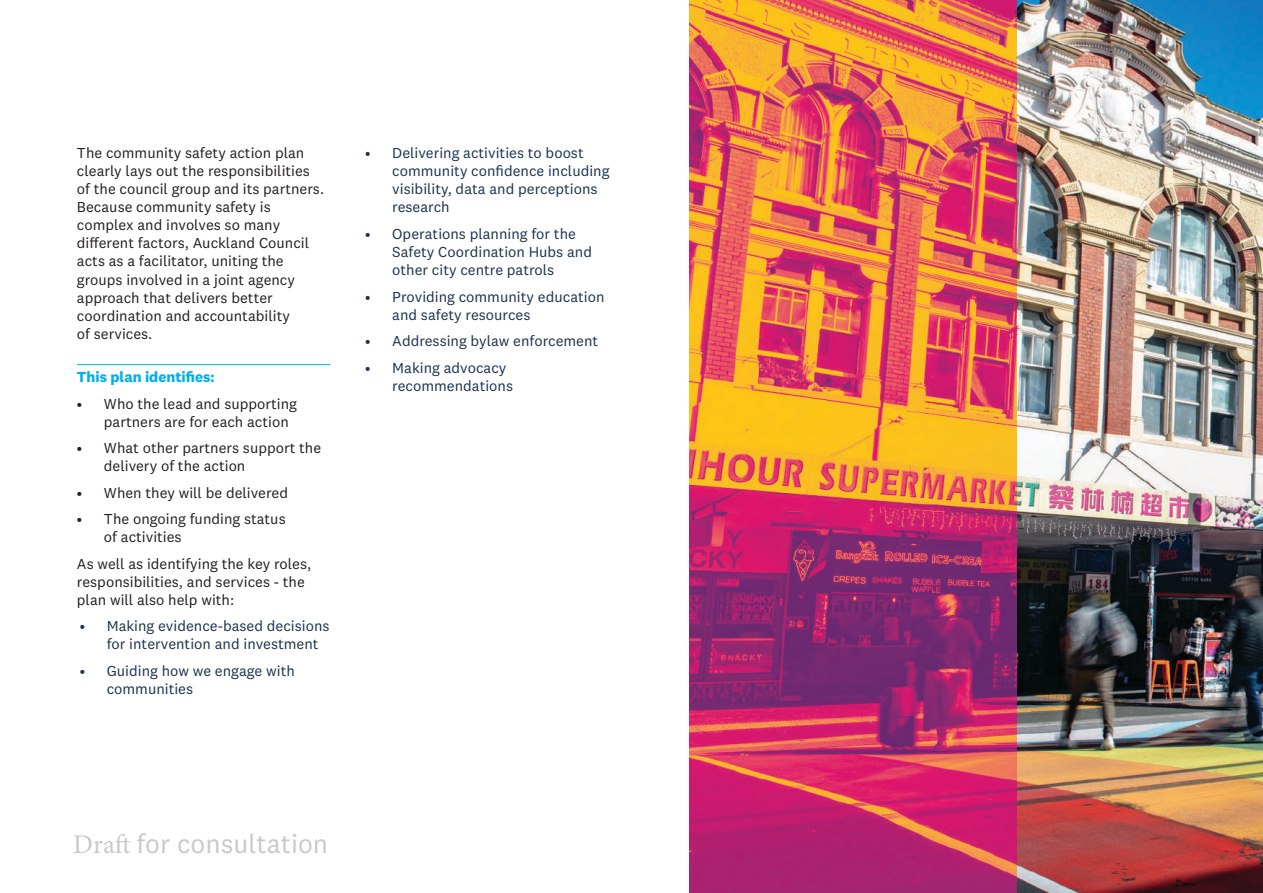
<style>
.page{position:relative;width:1263px;height:893px;background:#fff}
.page>*{position:absolute;margin:0;border:0;box-sizing:border-box;transform-origin:0 0}
.t1{font:27px "National 2";color:#c7c9cb}
.t2{font:15px/18px "National 2";color:#231f20}
.t3{font:15px/18px "National 2";color:#1b3251}
.t4{font:700 15px "National 2";color:#00afeb}
.s1{font-family:"Minion Pro"}
</style>
<div class="page">
<hr style="left:77px;top:364px;width:253px;height:1px;background:#00afeb">
<img style="left:1016px;top:0;width:247px;height:893px">
<img style="left:689px;top:0;width:327px;height:893px">
<p class="t2" style="left:77px;top:144px;width:249px">The community safety action plan clearly lays out the responsibilities of the council group and its partners.<br>Because community safety is complex and involves so many different factors, Auckland Council acts as a facilitator, uniting the groups involved in a joint agency approach that delivers better coordination and accountability<br>of services.</p>
<p class="t4" style="left:77px;top:368px;width:139px">This plan identifies:</p>
<p class="t2" style="left:104px;top:394px;width:195px;text-indent:-27px">• Who the lead and supporting partners are for each action</p>
<p class="t2" style="left:104px;top:439px;width:219px;text-indent:-27px">• What other partners support the delivery of the action</p>
<p class="t2" style="left:77px;top:483px;width:213px">• When they will be delivered</p>
<p class="t2" style="left:104px;top:510px;width:183px;text-indent:-27px">• The ongoing funding status of activities</p>
<p class="t2" style="left:77px;top:554px;width:236px">As well as identifying the key roles, responsibilities, and services - the plan will also help with:</p>
<p class="t3" style="left:107px;top:617px;width:224px;text-indent:-27px">• Making evidence-based decisions for intervention and investment</p>
<p class="t3" style="left:107px;top:661px;width:190px;text-indent:-27px">• Guiding how we engage with communities</p>
<p class="t3" style="left:392px;top:144px;width:219px;text-indent:-27px">• Delivering activities to boost community confidence including visibility, data and perceptions research</p>
<p class="t3" style="left:392px;top:225px;width:201px;text-indent:-27px">• Operations planning for the<br>Safety Coordination Hubs and other city centre patrols</p>
<p class="t3" style="left:392px;top:287px;width:214px;text-indent:-27px">• Providing community education and safety resources</p>
<p class="t3" style="left:365px;top:332px;width:234px">• Addressing bylaw enforcement</p>
<p class="t3" style="left:392px;top:358px;width:122px;text-indent:-27px">• Making advocacy recommendations</p>
<h1 class="t1" style="left:73px;top:828px;width:256px"><span class="s1">Draft</span> for consultation</h1>
</div>
